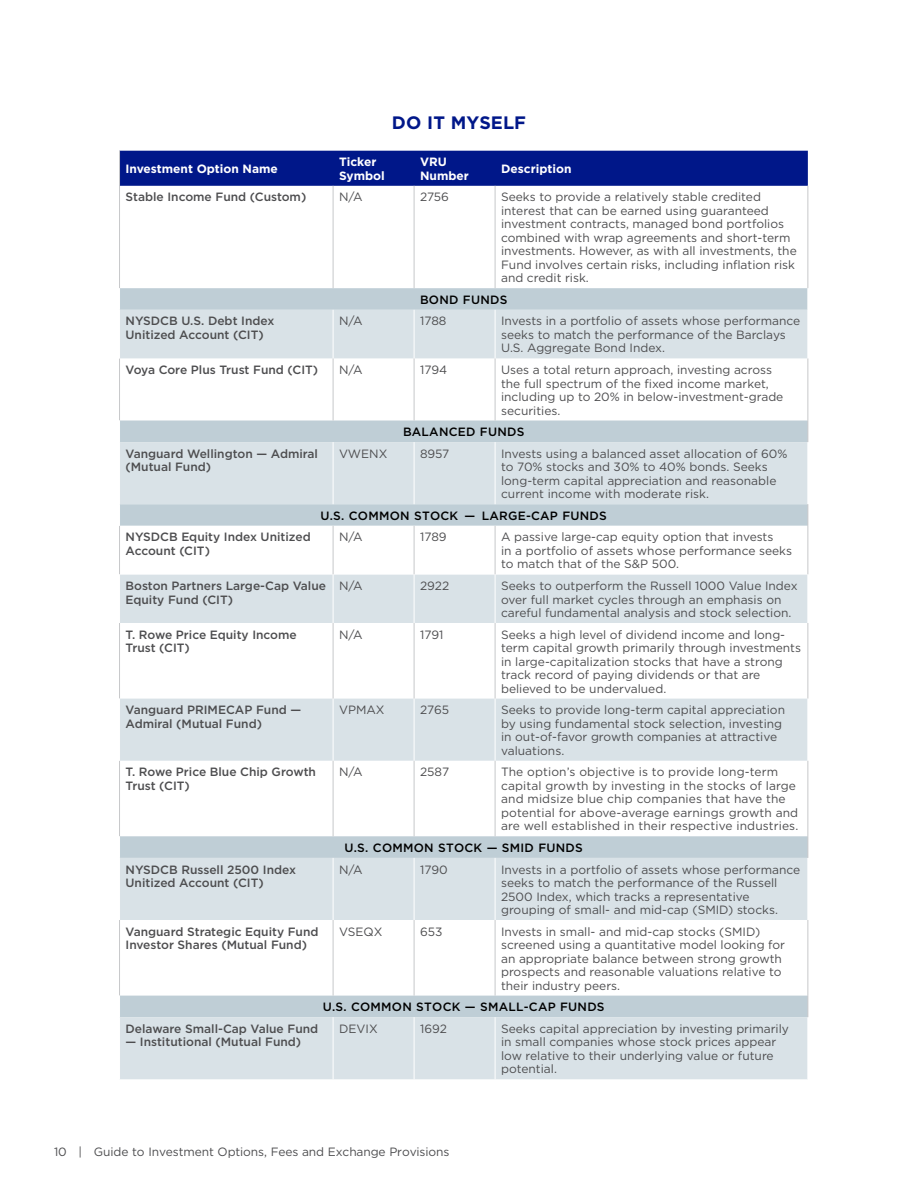
<style>
.page{position:relative;width:918px;height:1188px;background:#fff}
.page>*{position:absolute;margin:0;border:0;box-sizing:border-box;transform-origin:0 0}
.H1_2{font:700 18px "Gotham";color:#001789}
.t1{font:12px/13.5px "Gotham";color:#4d4d4f}
.t2{font:500 12px/13.5px "Gotham";color:#4d4d4f}
.t3{font:500 12px "Gotham";letter-spacing:.02em;color:#000}
.t4{font:700 12px/13.5px "Gotham";color:#fff}
</style>
<div class="page">
<div style="left:120px;top:151px;width:688px;height:35px;background:#001789"></div>
<svg style="left:120px;top:288px;width:687px;height:22px;background:#c0ced6"></svg>
<svg style="left:120px;top:310px;width:688px;height:769px;fill:#d9e2e7"></svg>
<hr style="left:119px;top:151px;width:1px;height:35px;background:#c7c8ca">
<hr style="left:119px;top:186px;width:1px;height:102px;background:#c7c8ca">
<hr style="left:333px;top:186px;width:1px;height:102px;background:#c7c8ca">
<hr style="left:414px;top:186px;width:1px;height:102px;background:#c7c8ca">
<hr style="left:495px;top:186px;width:1px;height:102px;background:#c7c8ca">
<hr style="left:808px;top:186px;width:1px;height:102px;background:#c7c8ca">
<hr style="left:119px;top:358px;width:1px;height:63px;background:#c7c8ca">
<hr style="left:333px;top:358px;width:1px;height:63px;background:#c7c8ca">
<hr style="left:414px;top:358px;width:1px;height:63px;background:#c7c8ca">
<hr style="left:495px;top:358px;width:1px;height:63px;background:#c7c8ca">
<hr style="left:808px;top:358px;width:1px;height:63px;background:#c7c8ca">
<hr style="left:119px;top:623px;width:1px;height:76px;background:#c7c8ca">
<hr style="left:333px;top:623px;width:1px;height:76px;background:#c7c8ca">
<hr style="left:414px;top:623px;width:1px;height:76px;background:#c7c8ca">
<hr style="left:495px;top:623px;width:1px;height:76px;background:#c7c8ca">
<hr style="left:808px;top:623px;width:1px;height:76px;background:#c7c8ca">
<hr style="left:119px;top:761px;width:1px;height:75px;background:#c7c8ca">
<hr style="left:333px;top:761px;width:1px;height:75px;background:#c7c8ca">
<hr style="left:414px;top:761px;width:1px;height:75px;background:#c7c8ca">
<hr style="left:495px;top:761px;width:1px;height:75px;background:#c7c8ca">
<hr style="left:808px;top:761px;width:1px;height:75px;background:#c7c8ca">
<hr style="left:119px;top:920px;width:1px;height:76px;background:#c7c8ca">
<hr style="left:333px;top:920px;width:1px;height:76px;background:#c7c8ca">
<hr style="left:414px;top:920px;width:1px;height:76px;background:#c7c8ca">
<hr style="left:495px;top:920px;width:1px;height:76px;background:#c7c8ca">
<hr style="left:808px;top:920px;width:1px;height:76px;background:#c7c8ca">
<hr style="left:333px;top:310px;width:1px;height:48px;background:#fff">
<hr style="left:414px;top:310px;width:1px;height:48px;background:#fff">
<hr style="left:495px;top:310px;width:1px;height:48px;background:#fff">
<hr style="left:807px;top:310px;width:1px;height:48px;background:#fff">
<hr style="left:333px;top:442px;width:1px;height:62px;background:#fff">
<hr style="left:414px;top:442px;width:1px;height:62px;background:#fff">
<hr style="left:495px;top:442px;width:1px;height:62px;background:#fff">
<hr style="left:807px;top:442px;width:1px;height:62px;background:#fff">
<hr style="left:333px;top:574px;width:1px;height:49px;background:#fff">
<hr style="left:414px;top:574px;width:1px;height:49px;background:#fff">
<hr style="left:495px;top:574px;width:1px;height:49px;background:#fff">
<hr style="left:807px;top:574px;width:1px;height:49px;background:#fff">
<hr style="left:333px;top:699px;width:1px;height:62px;background:#fff">
<hr style="left:414px;top:699px;width:1px;height:62px;background:#fff">
<hr style="left:495px;top:699px;width:1px;height:62px;background:#fff">
<hr style="left:807px;top:699px;width:1px;height:62px;background:#fff">
<hr style="left:333px;top:858px;width:1px;height:62px;background:#fff">
<hr style="left:414px;top:858px;width:1px;height:62px;background:#fff">
<hr style="left:495px;top:858px;width:1px;height:62px;background:#fff">
<hr style="left:807px;top:858px;width:1px;height:62px;background:#fff">
<hr style="left:333px;top:1017px;width:1px;height:62px;background:#fff">
<hr style="left:414px;top:1017px;width:1px;height:62px;background:#fff">
<hr style="left:495px;top:1017px;width:1px;height:62px;background:#fff">
<hr style="left:807px;top:1017px;width:1px;height:62px;background:#fff">
<svg style="left:807px;top:288px;width:1px;height:22px"></svg>
<svg style="left:808px;top:421px;width:1px;height:21px"></svg>
<svg style="left:119px;top:504px;width:690px;height:70px"></svg>
<svg style="left:808px;top:836px;width:1px;height:22px"></svg>
<svg style="left:808px;top:996px;width:1px;height:21px"></svg>
<h1 class="H1_2" style="left:392px;top:110px;width:136px">DO IT MYSELF</h1>
<p class="t4" style="left:126px;top:162px;width:154px">Investment Option Name</p>
<p class="t4" style="left:339px;top:155px;width:47px">Ticker<br>Symbol</p>
<p class="t4" style="left:420px;top:155px;width:50px">VRU<br>Number</p>
<p class="t4" style="left:501px;top:162px;width:72px">Description</p>
<p class="t2" style="left:126px;top:190px;width:182px">Stable Income Fund (Custom)</p>
<p class="t1" style="left:339px;top:190px;width:25px">N/A</p>
<p class="t1" style="left:420px;top:190px;width:31px">2756</p>
<p class="t1" style="left:501px;top:190px;width:297px">Seeks to provide a relatively stable credited interest that can be earned using guaranteed investment contracts, managed bond portfolios combined with wrap agreements and short-term investments. However, as with all investments, the Fund involves certain risks, including inflation risk and credit risk.</p>
<p class="t3" style="left:420px;top:292px;width:89px">BOND FUNDS</p>
<p class="t2" style="left:126px;top:314px;width:150px">NYSDCB U.S. Debt Index<br>Unitized Account (CIT)</p>
<p class="t1" style="left:339px;top:314px;width:25px">N/A</p>
<p class="t1" style="left:420px;top:314px;width:28px">1788</p>
<p class="t1" style="left:501px;top:314px;width:301px">Invests in a portfolio of assets whose performance seeks to match the performance of the Barclays<br>U.S. Aggregate Bond Index.</p>
<p class="t2" style="left:126px;top:363px;width:194px">Voya Core Plus Trust Fund (CIT)</p>
<p class="t1" style="left:339px;top:363px;width:25px">N/A</p>
<p class="t1" style="left:420px;top:363px;width:29px">1794</p>
<p class="t1" style="left:501px;top:363px;width:284px">Uses a total return approach, investing across the full spectrum of the fixed income market, including up to 20% in below-investment-grade securities.</p>
<p class="t3" style="left:403px;top:424px;width:123px">BALANCED FUNDS</p>
<p class="t2" style="left:126px;top:447px;width:194px">Vanguard Wellington — Admiral (Mutual Fund)</p>
<p class="t1" style="left:339px;top:446px;width:50px">VWENX</p>
<p class="t1" style="left:420px;top:446px;width:31px">8957</p>
<p class="t1" style="left:501px;top:446px;width:288px">Invests using a balanced asset allocation of 60% to 70% stocks and 30% to 40% bonds. Seeks long-term capital appreciation and reasonable current income with moderate risk.</p>
<p class="t3" style="left:321px;top:508px;width:288px">U.S. COMMON STOCK — LARGE-CAP FUNDS</p>
<p class="t2" style="left:126px;top:530px;width:187px">NYSDCB Equity Index Unitized<br>Account (CIT)</p>
<p class="t1" style="left:339px;top:530px;width:25px">N/A</p>
<p class="t1" style="left:420px;top:530px;width:28px">1789</p>
<p class="t1" style="left:501px;top:530px;width:292px">A passive large-cap equity option that invests<br>in a portfolio of assets whose performance seeks to match that of the S&amp;P 500.</p>
<p class="t2" style="left:126px;top:579px;width:202px">Boston Partners Large-Cap Value<br>Equity Fund (CIT)</p>
<p class="t1" style="left:339px;top:579px;width:25px">N/A</p>
<p class="t1" style="left:420px;top:579px;width:31px">2922</p>
<p class="t1" style="left:501px;top:579px;width:298px">Seeks to outperform the Russell 1000 Value Index over full market cycles through an emphasis on careful fundamental analysis and stock selection.</p>
<p class="t2" style="left:126px;top:627px;width:173px">T. Rowe Price Equity Income<br>Trust (CIT)</p>
<p class="t1" style="left:339px;top:627px;width:25px">N/A</p>
<p class="t1" style="left:420px;top:627px;width:25px">1791</p>
<p class="t1" style="left:501px;top:627px;width:301px">Seeks a high level of dividend income and long&shy;term capital growth primarily through investments in large-capitalization stocks that have a strong track record of paying dividends or that are believed to be undervalued.</p>
<p class="t2" style="left:126px;top:703px;width:177px">Vanguard PRIMECAP Fund —<br>Admiral (Mutual Fund)</p>
<p class="t1" style="left:339px;top:703px;width:47px">VPMAX</p>
<p class="t1" style="left:420px;top:703px;width:31px">2765</p>
<p class="t1" style="left:501px;top:703px;width:286px">Seeks to provide long-term capital appreciation by using fundamental stock selection, investing in out-of-favor growth companies at attractive valuations.</p>
<p class="t2" style="left:126px;top:765px;width:192px">T. Rowe Price Blue Chip Growth<br>Trust (CIT)</p>
<p class="t1" style="left:339px;top:765px;width:25px">N/A</p>
<p class="t1" style="left:420px;top:765px;width:31px">2587</p>
<p class="t1" style="left:501px;top:765px;width:299px">The option’s objective is to provide long-term capital growth by investing in the stocks of large and midsize blue chip companies that have the potential for above-average earnings growth and are well established in their respective industries.</p>
<p class="t3" style="left:345px;top:840px;width:240px">U.S. COMMON STOCK — SMID FUNDS</p>
<p class="t2" style="left:126px;top:862px;width:172px">NYSDCB Russell 2500 Index<br>Unitized Account (CIT)</p>
<p class="t1" style="left:339px;top:862px;width:25px">N/A</p>
<p class="t1" style="left:420px;top:862px;width:29px">1790</p>
<p class="t1" style="left:501px;top:862px;width:301px">Invests in a portfolio of assets whose performance seeks to match the performance of the Russell 2500 Index, which tracks a representative grouping of small- and mid-cap (SMID) stocks.</p>
<p class="t2" style="left:126px;top:924px;width:195px">Vanguard Strategic Equity Fund<br>Investor Shares (Mutual Fund)</p>
<p class="t1" style="left:339px;top:924px;width:45px">VSEQX</p>
<p class="t1" style="left:420px;top:924px;width:24px">653</p>
<p class="t1" style="left:501px;top:924px;width:286px">Invests in small- and mid-cap stocks (SMID) screened using a quantitative model looking for an appropriate balance between strong growth prospects and reasonable valuations relative to their industry peers.</p>
<p class="t3" style="left:323px;top:999px;width:283px">U.S. COMMON STOCK — SMALL-CAP FUNDS</p>
<p class="t2" style="left:126px;top:1022px;width:194px">Delaware Small-Cap Value Fund</p>
<p class="t2" style="left:126px;top:1035px;width:177px">— Institutional (Mutual Fund)</p>
<p class="t1" style="left:339px;top:1022px;width:40px">DEVIX</p>
<p class="t1" style="left:420px;top:1022px;width:28px">1692</p>
<p class="t1" style="left:501px;top:1022px;width:289px">Seeks capital appreciation by investing primarily in small companies whose stock prices appear low relative to their underlying value or future potential.</p>
<p class="t1" style="left:54px;top:1145px;width:397px">10 | Guide to Investment Options, Fees and Exchange Provisions</p>
</div>
